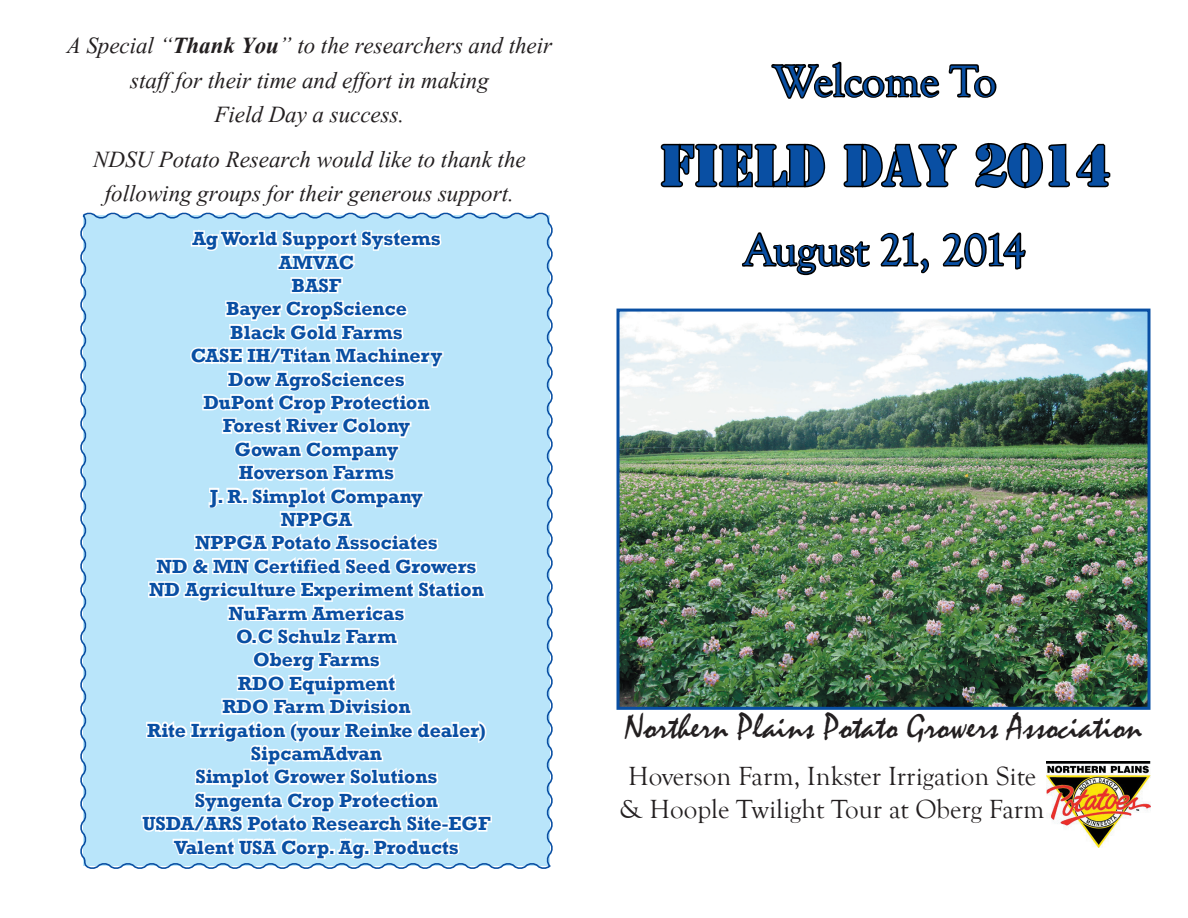
<style>
.page{position:relative;width:1188px;height:918px;background:#fff}
.page>*{position:absolute;margin:0;border:0;box-sizing:border-box;transform-origin:0 0}
.t1{font:54px "Stencil Std";color:#094fa3}
.t2{font:45px "Goudy Old Style T";color:#094fa3}
.t3{font:36px "Mistral";color:#231f20}
.t4{font:28.8px/34.2px "Vijaya";color:#231f20;text-align:center}
.t5{font:27px/32.4px "Goudy Old Style T";color:#231f20;text-align:center}
.t6{font:700 19.5px/23.4px "Rockwell";color:#094fa3;text-align:center}
.s1{font-weight:700}
</style>
<div class="page">
<svg style="left:771px;top:61px;width:169px;height:38px"></svg>
<svg style="left:948px;top:64px;width:49px;height:34px"></svg>
<svg style="left:659px;top:142px;width:453px;height:167px"></svg>
<img style="left:621px;top:313px;width:526px;height:393px">
<div style="left:617px;top:309px;width:534px;height:401px;border:3px solid #094fa3"></div>
<svg style="left:80px;top:212px;width:473px;height:657px"></svg>
<img style="left:1046px;top:761px;width:105px;height:86px">
<h3 class="t4" style="left:67px;top:25px;width:487px">A Special “<span class="s1">Thank You</span>” to the researchers and their staff for their time and effort in making<br>Field Day a success.</h3>
<h3 class="t4" style="left:93px;top:139px;width:434px">NDSU Potato Research would like to thank the following groups for their generous support.</h3>
<p class="t6" style="left:142px;top:227px;width:350px">Ag World Support Systems<br>AMVAC<br>BASF<br>Bayer CropScience<br>Black Gold Farms<br>CASE IH/Titan Machinery<br>Dow AgroSciences<br>DuPont Crop Protection<br>Forest River Colony<br>Gowan Company<br>Hoverson Farms<br>J. R. Simplot Company<br>NPPGA<br>NPPGA Potato Associates<br>ND &amp; MN Certified Seed Growers<br>ND Agriculture Experiment Station<br>NuFarm Americas<br>O.C Schulz Farm<br>Oberg Farms<br>RDO Equipment<br>RDO Farm Division<br>Rite Irrigation (your Reinke dealer)<br>SipcamAdvan<br>Simplot Grower Solutions<br>Syngenta Crop Protection<br>USDA/ARS Potato Research Site-EGF<br>Valent USA Corp. Ag. Products</p>
<h2 class="t2" style="left:773px;top:56px;width:225px">Welcome To</h2>
<h1 class="t1" style="left:660px;top:131px;width:452px">FIELD DAY 2014</h1>
<h2 class="t2" style="left:744px;top:226px;width:283px">August 21, 2014</h2>
<h3 class="t3" style="left:625px;top:705px;width:519px">Northern Plains Potato Growers Association</h3>
<h3 class="t5" style="left:620px;top:761px;width:426px">Hoverson Farm, Inkster Irrigation Site &amp; Hoople Twilight Tour at Oberg Farm</h3>
</div>
